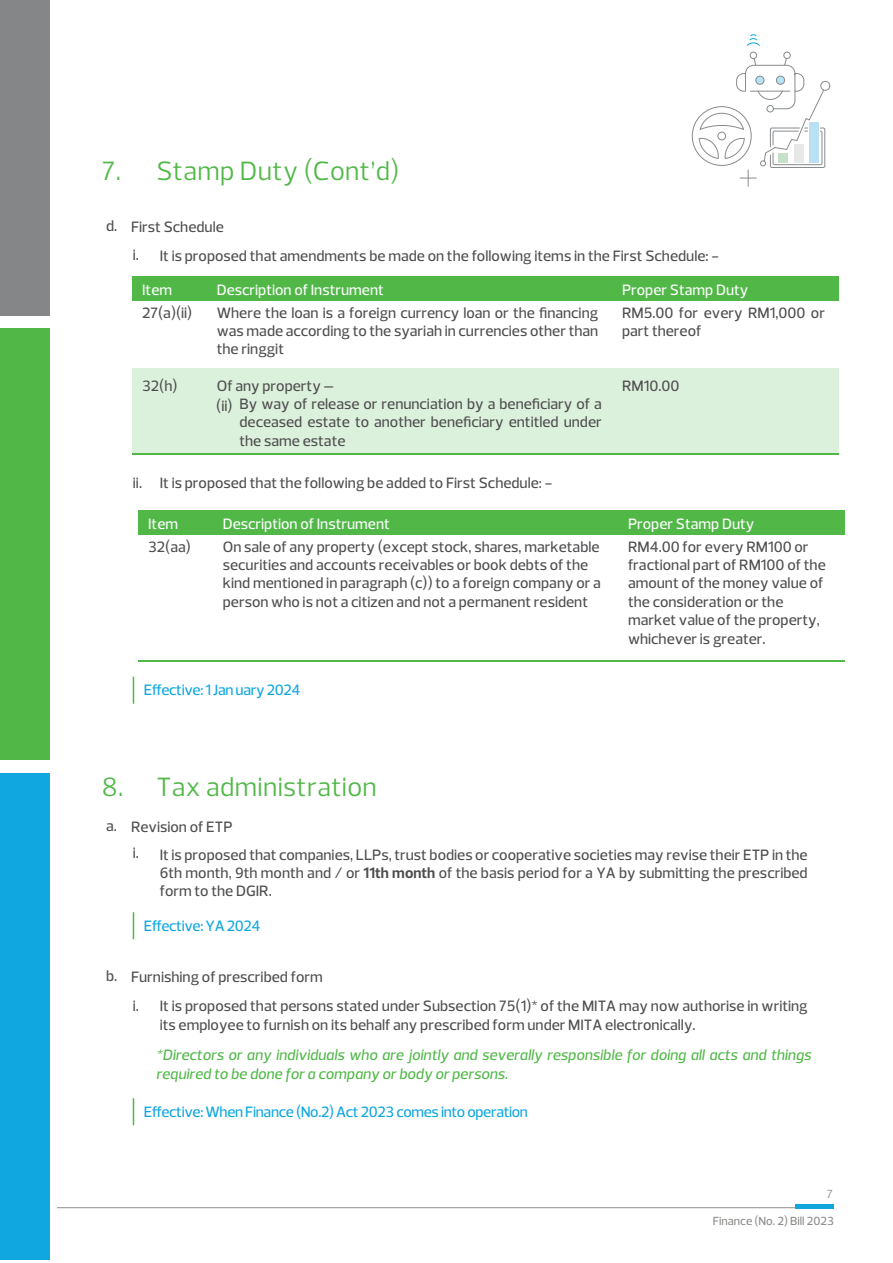
<style>
.page{position:relative;width:893px;height:1263px;background:#fff}
.page>*{position:absolute;margin:0;border:0;box-sizing:border-box;transform-origin:0 0}
.t1{font:27px "Prelo";letter-spacing:.015em;color:#51b848}
.t2{font:500 15.3px/18.3px "Prelo";color:#4e4e50}
.t3{font:italic 500 15.3px/18.3px "Prelo";color:#51b848}
.t4{font:500 15.3px "Prelo";letter-spacing:-.02em;color:#10a7e0}
.t5{font:500 15.3px "Prelo";color:#fff}
.t6{font:500 12px "Prelo";color:#8d8c8b}
.t7{font:12px "Prelo";color:#8d8c8b}
.s1{font-weight:700}
</style>
<div class="page">
<hr style="left:57px;top:1207px;width:738px;height:1px;background:#8d8c8b">
<hr style="left:795px;top:1204px;width:39px;height:4px;background:#11a5de">
<div style="left:0;top:773px;width:50px;height:486px;background:#10a7e0"></div>
<div style="left:0;top:328px;width:50px;height:432px;background:#51b848"></div>
<div style="left:0;top:0;width:50px;height:316px;background:#848688"></div>
<div style="left:133px;top:276px;width:706px;height:25px;background:#51b848"></div>
<div style="left:133px;top:368px;width:706px;height:86px;background:#dcf1db"></div>
<hr style="left:133px;top:453px;width:706px;height:2px;background:#51b848">
<div style="left:820px;top:81px;width:10px;height:10px;border:1px solid #888b8d;border-radius:50%"></div>
<svg style="left:698px;top:34px;width:128px;height:153px"></svg>
<svg style="left:133px;top:677px;width:1px;height:27px"></svg>
<div style="left:139px;top:510px;width:706px;height:25px;background:#51b848"></div>
<hr style="left:139px;top:660px;width:706px;height:2px;background:#51b848">
<svg style="left:133px;top:912px;width:1px;height:27px"></svg>
<svg style="left:133px;top:1098px;width:1px;height:27px"></svg>
<h1 class="t1" style="left:102px;top:155px;width:299px">7. Stamp Duty (Cont’d)</h1>
<p class="t2" style="left:160px;top:212px;width:561px;line-height:29.5px;text-indent:-54px">d. First Schedule<br>It is proposed that amendments be made on the following items in the First Schedule: -</p>
<p class="t5" style="left:142px;top:281px;width:31px">Item</p>
<p class="t2" style="left:142px;top:303px;width:52px">27(a)(ii)</p>
<p class="t2" style="left:133px;top:246px;width:8px">i.</p>
<p class="t5" style="left:217px;top:281px;width:169px">Description of Instrument</p>
<p class="t2" style="left:217px;top:303px;width:383px;text-align:justify">Where the loan is a foreign currency loan or the financing was made according to the syariah in currencies other than the ringgit</p>
<p class="t2" style="left:217px;top:377px;width:119px">Of any property –</p>
<p class="t5" style="left:622px;top:281px;width:128px">Proper Stamp Duty</p>
<p class="t2" style="left:622px;top:303px;width:204px">RM5.00 for every RM1,000 or part thereof</p>
<p class="t2" style="left:142px;top:377px;width:37px">32(h)</p>
<p class="t2" style="left:622px;top:377px;width:59px">RM10.00</p>
<p class="t2" style="left:133px;top:474px;width:11px">ii.</p>
<p class="t2" style="left:239px;top:395px;width:364px;text-align:justify">By way of release or renunciation by a beneficiary of a deceased estate to another beneficiary entitled under the same estate</p>
<p class="t2" style="left:160px;top:474px;width:394px">It is proposed that the following be added to First Schedule: -</p>
<p class="t2" style="left:216px;top:397px;width:18px">(ii)</p>
<p class="t5" style="left:148px;top:515px;width:31px">Item</p>
<p class="t2" style="left:148px;top:537px;width:44px">32(aa)</p>
<p class="t5" style="left:223px;top:515px;width:169px">Description of Instrument</p>
<p class="t2" style="left:223px;top:537px;width:380px">On sale of any property (except stock, shares, marketable securities and accounts receivables or book debts of the kind mentioned in paragraph (c)) to a foreign company or a person who is not a citizen and not a permanent resident</p>
<p class="t4" style="left:144px;top:681px;width:158px">Effective: 1 Jan uary 2024</p>
<p class="t5" style="left:628px;top:515px;width:128px">Proper Stamp Duty</p>
<p class="t2" style="left:628px;top:537px;width:199px">RM4.00 for every RM100 or fractional part of RM100 of the amount of the money value of the consideration or the market value of the property, whichever is greater.</p>
<h1 class="t1" style="left:102px;top:770px;width:276px">8. Tax administration</h1>
<p class="t2" style="left:160px;top:812px;width:649px;line-height:28px;text-indent:-54px">a. Revision of ETP<br>It is proposed that companies, LLPs, trust bodies or cooperative societies may revise their ETP in the</p>
<p class="t2" style="left:160px;top:864px;width:649px">6th month, 9th month and / or <span class="s1">11th month</span> of the basis period for a YA by submitting the prescribed form to the DGIR.</p>
<p class="t2" style="left:133px;top:844px;width:8px">i.</p>
<p class="t4" style="left:144px;top:916px;width:118px">Effective: YA 2024</p>
<p class="t2" style="left:160px;top:962px;width:649px;line-height:29.5px;text-indent:-54px">b. Furnishing of prescribed form<br>It is proposed that persons stated under Subsection 75(1)* of the MITA may now authorise in writing</p>
<p class="t2" style="left:160px;top:1015px;width:537px">its employee to furnish on its behalf any prescribed form under MITA electronically.</p>
<p class="t2" style="left:133px;top:997px;width:8px">i.</p>
<p class="t3" style="left:156px;top:1046px;width:656px">*Directors or any individuals who are jointly and severally responsible for doing all acts and things required to be done for a company or body or persons.</p>
<p class="t4" style="left:144px;top:1102px;width:386px">Effective: When Finance (No.2) Act 2023 comes into operation</p>
<p class="t7" style="left:827px;top:1186px;width:7px">7</p>
<p class="t6" style="left:713px;top:1214px;width:123px">Finance (No. 2) Bill 2023</p>
</div>
